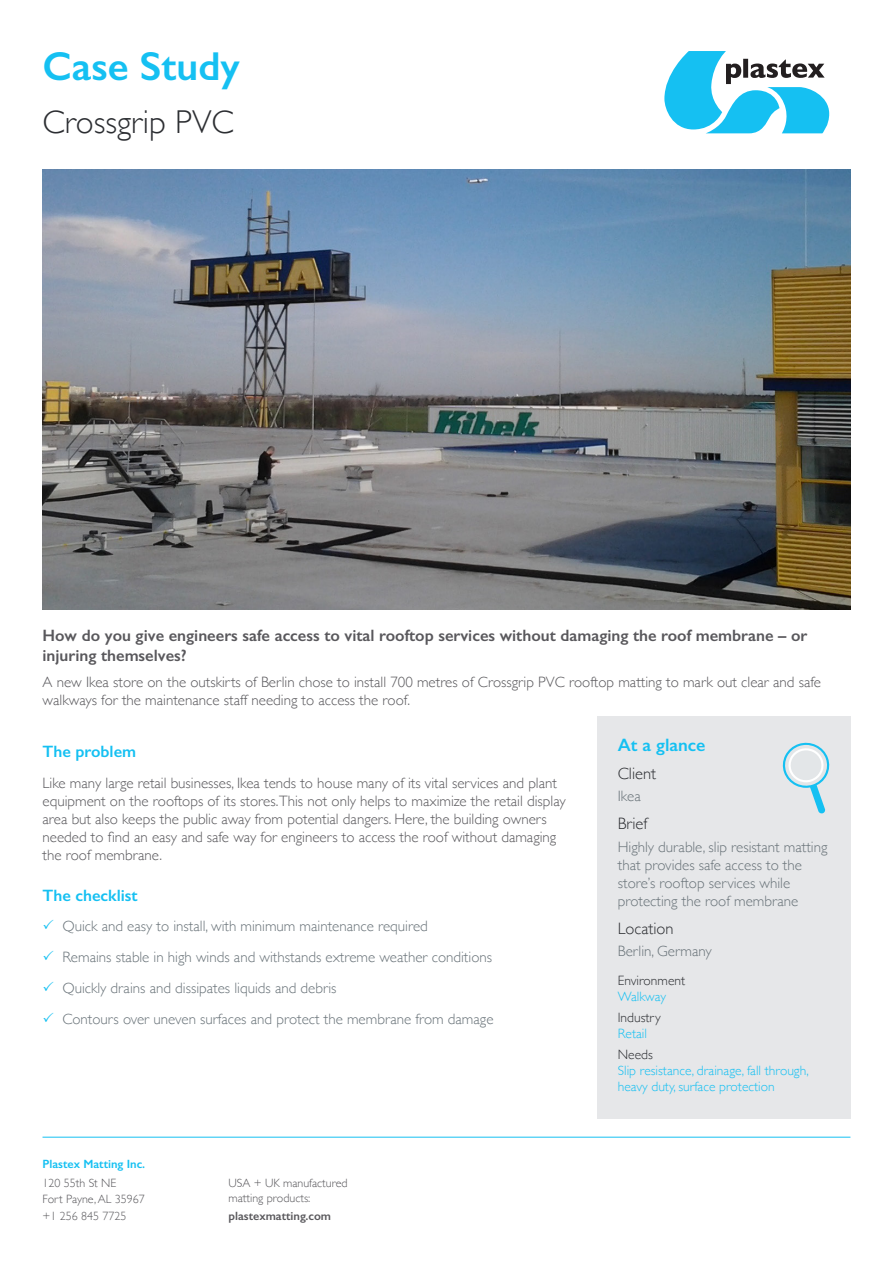
<style>
.page{position:relative;width:893px;height:1263px;background:#fff}
.page>*{position:absolute;margin:0;border:0;box-sizing:border-box;transform-origin:0 0}
.t1{font:600 40.5px "Gill Sans";color:#15c0f2}
.t2{font:300 33px "Gill Sans";color:#2c2e32}
.t3{font:600 18px "Gill Sans";color:#15c0f2}
.t4{font:600 16.5px/19.8px "Gill Sans";color:#59585c}
.t5{font:600 16.5px "Gill Sans";color:#15c0f2}
.t6{font:300 16.5px "Gill Sans";color:#2c2e32}
.t7{font:300 15px/18px "Gill Sans";color:#59585c}
.t8{font:300 15px/18px "Gill Sans";color:#697379}
.t9{font:300 13.5px/16.2px "Gill Sans";color:#15c0f2}
.t10{font:300 13.5px/16.2px "Gill Sans";color:#2c2e32}
.t11{font:300 12px/14.4px "Gill Sans";color:#59585c}
.t12{font:600 12px "Gill Sans";color:#59585c}
.t13{font:600 12px "Gill Sans";color:#15c0f2}
.s1{color:#15c0f2}
.s2{color:#2c2e32}
</style>
<div class="page">
<img style="left:43px;top:169px;width:807px;height:440px">
<hr style="left:43px;top:1137px;width:807px;height:1px;background:#15c0f2">
<svg style="left:664px;top:51px;width:165px;height:82px"></svg>
<div style="left:597px;top:716px;width:253px;height:403px;background:#e6e7e9"></div>
<svg style="left:782px;top:742px;width:48px;height:72px"></svg>
<p class="t1" style="left:43px;top:42px;width:199px">Case Study</p>
<p class="t2" style="left:43px;top:96px;width:193px">Crossgrip PVC</p>
<p class="t4" style="left:43px;top:625px;width:766px">How do you give engineers safe access to vital rooftop services without damaging the roof membrane – or injuring themselves?</p>
<p class="t7" style="left:43px;top:672px;width:780px">A new Ikea store on the outskirts of Berlin chose to install 700 metres of Crossgrip PVC rooftop matting to mark out clear and safe walkways for the maintenance staff needing to access the roof.</p>
<p class="t5" style="left:43px;top:741px;width:95px">The problem</p>
<p class="t7" style="left:43px;top:773px;width:525px">Like many large retail businesses, Ikea tends to house many of its vital services and plant equipment on the rooftops of its stores.This not only helps to maximize the retail display area but also keeps the public away from potential dangers. Here, the building owners needed to find an easy and safe way for engineers to access the roof without damaging the roof membrane.</p>
<p class="t5" style="left:43px;top:885px;width:97px">The checklist</p>
<p class="t8" style="left:62px;top:917px;width:367px">Quick and easy to install, with minimum maintenance required</p>
<p class="t8" style="left:62px;top:947px;width:431px">Remains stable in high winds and withstands extreme weather conditions</p>
<p class="t8" style="left:62px;top:978px;width:276px">Quickly drains and dissipates liquids and debris</p>
<p class="t8" style="left:62px;top:1009px;width:433px">Contours over uneven surfaces and protect the membrane from damage</p>
<p class="t13" style="left:43px;top:1156px;width:104px">Plastex Matting Inc.</p>
<p class="t11" style="left:43px;top:1175px;width:75px">120 55th St NE</p>
<p class="t11" style="left:43px;top:1192px;width:104px">Fort Payne, AL 35967</p>
<p class="t11" style="left:43px;top:1208px;width:85px">+1 256 845 7725</p>
<p class="t11" style="left:229px;top:1176px;width:121px">USA + UK manufactured matting products:</p>
<p class="t12" style="left:229px;top:1209px;width:104px">plastexmatting.com</p>
<p class="t3" style="left:618px;top:733px;width:89px">At a glance</p>
<p class="t6" style="left:618px;top:760px;width:40px">Client</p>
<p class="t8" style="left:618px;top:786px;width:24px">Ikea</p>
<p class="t6" style="left:618px;top:811px;width:31px">Brief</p>
<p class="t8" style="left:618px;top:837px;width:211px">Highly durable, slip resistant matting that provides safe access to the store’s rooftop services while protecting the roof membrane</p>
<p class="t6" style="left:618px;top:915px;width:57px">Location</p>
<p class="t8" style="left:618px;top:942px;width:96px">Berlin, Germany</p>
<p class="t10" style="left:618px;top:972px;width:69px">Environment<br><span class="s1">Walkway</span></p>
<p class="t10" style="left:618px;top:1009px;width:44px">Industry<br><span class="s1">Retail</span></p>
<p class="t9" style="left:618px;top:1045px;width:192px"><span class="s2">Needs<br></span>Slip resistance, drainage, fall through, heavy duty, surface protection</p>
</div>
